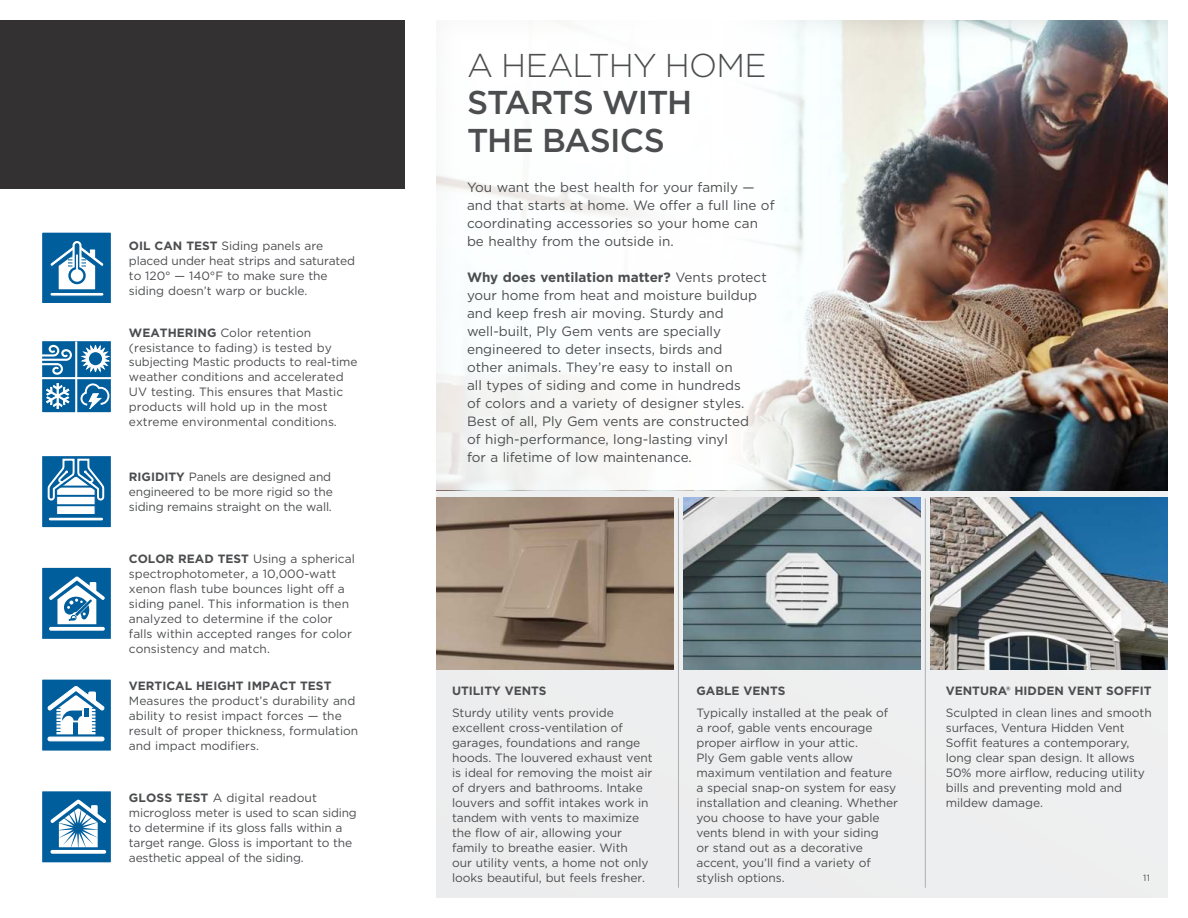
<style>
.page{position:relative;width:1188px;height:918px;background:#fff}
.page>*{position:absolute;margin:0;border:0;box-sizing:border-box;transform-origin:0 0}
.t1{font:500 33px/37.5px "Gotham";letter-spacing:-.03em;color:#4c4d4f}
.t2{font:300 33px "Gotham";letter-spacing:-.025em;color:#4c4d4f}
.t3{font:13.5px/18px "Gotham";color:#4c4d4f}
.t4{font:12px/15px "Gotham";letter-spacing:-.005em;color:#4c4d4f}
.t5{font:700 12px "Gotham";color:#4c4d4f}
.t6{font:9px "Gotham";color:#4c4d4f}
.s1{font-weight:700}
</style>
<div class="page">
<div style="left:0;top:20px;width:405px;height:169px;background:#333131"></div>
<div style="left:436px;top:158px;width:731px;height:739px;background:#eaebec"></div>
<img style="left:436px;top:20px;width:732px;height:471px">
<svg style="left:436px;top:21px;width:461px;height:469px;fill:#fcfefe"></svg>
<div style="left:41px;top:567px;width:71px;height:71px;background:#005e9d"></div>
<svg style="left:49px;top:627px;width:56px;height:4px"></svg>
<svg style="left:49px;top:577px;width:56px;height:47px"></svg>
<div style="left:40px;top:566px;width:73px;height:75px;border:2px solid #fff"></div>
<div style="left:41px;top:342px;width:71px;height:71px;background:#005e9d"></div>
<svg style="left:81px;top:345px;width:29px;height:28px"></svg>
<div style="left:89px;top:352px;width:13px;height:13px;background:#005e9d;border-radius:50%"></div>
<svg style="left:43px;top:345px;width:29px;height:30px"></svg>
<hr style="left:75px;top:342px;width:2px;height:71px;background:#fff">
<hr style="left:41px;top:377px;width:71px;height:2px;background:#fff">
<svg style="left:80px;top:383px;width:30px;height:26px"></svg>
<svg style="left:46px;top:383px;width:24px;height:26px"></svg>
<div style="left:40px;top:340px;width:73px;height:74px;border:2px solid #fff"></div>
<div style="left:42px;top:791px;width:70px;height:70px;background:#005e9d"></div>
<svg style="left:50px;top:850px;width:56px;height:4px"></svg>
<svg style="left:51px;top:800px;width:55px;height:51px"></svg>
<div style="left:40px;top:790px;width:73px;height:74px;border:2px solid #fff"></div>
<div style="left:42px;top:232px;width:70px;height:71px;background:#005e9d"></div>
<div style="left:50px;top:292px;width:54px;height:4px;border:1px solid #005e9d;border-radius:2px"></div>
<svg style="left:50px;top:241px;width:54px;height:49px"></svg>
<div style="left:71px;top:269px;width:12px;height:13px;background:#fff;border-radius:50%"></div>
<div style="left:40px;top:231px;width:73px;height:74px;border:2px solid #fff"></div>
<div style="left:41px;top:679px;width:71px;height:69px;background:#005e9d"></div>
<div style="left:48px;top:737px;width:56px;height:4px;border:1px solid #fff;border-radius:2px"></div>
<svg style="left:48px;top:686px;width:56px;height:48px"></svg>
<div style="left:40px;top:678px;width:73px;height:74px;border:2px solid #fff"></div>
<div style="left:41px;top:455px;width:71px;height:73px;background:#005e9d"></div>
<div style="left:48px;top:517px;width:56px;height:4px;border:1px solid #005e9d;border-radius:2px"></div>
<svg style="left:47px;top:458px;width:58px;height:56px"></svg>
<div style="left:40px;top:454px;width:73px;height:75px;border:2px solid #fff"></div>
<img style="left:683px;top:498px;width:238px;height:172px">
<img style="left:930px;top:498px;width:237px;height:172px">
<img style="left:436px;top:498px;width:238px;height:172px">
<hr style="left:678px;top:498px;width:1px;height:390px;background:#4c4d4f">
<hr style="left:925px;top:498px;width:1px;height:390px;background:#4c4d4f">
<p class="t4" style="left:129px;top:239px;width:228px"><span class="s1">OIL CAN TEST</span> Siding panels are placed under heat strips and saturated to 120° — 140°F to make sure the siding doesn’t warp or buckle.</p>
<p class="t4" style="left:129px;top:325px;width:230px"><span class="s1">WEATHERING</span> Color retention (resistance to fading) is tested by subjecting Mastic products to real-time weather conditions and accelerated UV testing. This ensures that Mastic products will hold up in the most extreme environmental conditions.</p>
<p class="t4" style="left:129px;top:470px;width:205px"><span class="s1">RIGIDITY</span> Panels are designed and engineered to be more rigid so the siding remains straight on the wall.</p>
<p class="t4" style="left:129px;top:552px;width:227px"><span class="s1">COLOR READ TEST</span> Using a spherical spectrophotometer, a 10,000-watt xenon flash tube bounces light off a siding panel. This information is then analyzed to determine if the color falls within accepted ranges for color consistency and match.</p>
<p class="t5" style="left:129px;top:680px;width:204px">VERTICAL HEIGHT IMPACT TEST</p>
<p class="t4" style="left:129px;top:694px;width:231px">Measures the product’s durability and ability to resist impact forces — the result of proper thickness, formulation and impact modifiers.</p>
<p class="t4" style="left:129px;top:791px;width:229px"><span class="s1">GLOSS TEST</span> A digital readout microgloss meter is used to scan siding to determine if its gloss falls within a target range. Gloss is important to the aesthetic appeal of the siding.</p>
<h1 class="t2" style="left:467px;top:51px;width:301px">A HEALTHY HOME</h1>
<h1 class="t1" style="left:467px;top:86px;width:227px">STARTS WITH<br>THE BASICS</h1>
<p class="t3" style="left:467px;top:179px;width:309px">You want the best health for your family — and that starts at home. We offer a full line of coordinating accessories so your home can be healthy from the outside in.</p>
<p class="t3" style="left:467px;top:269px;width:301px"><span class="s1">Why does ventilation matter?</span> Vents protect your home from heat and moisture buildup and keep fresh air moving. Sturdy and well-built, Ply Gem vents are specially engineered to deter insects, birds and<br>other animals. They’re easy to install on<br>all types of siding and come in hundreds<br>of colors and a variety of designer styles.<br>Best of all, Ply Gem vents are constructed<br>of high-performance, long-lasting vinyl<br>for a lifetime of low maintenance.</p>
<p class="t5" style="left:452px;top:686px;width:96px">UTILITY VENTS</p>
<p class="t4" style="left:452px;top:706px;width:202px">Sturdy utility vents provide excellent cross-ventilation of garages, foundations and range hoods. The louvered exhaust vent is ideal for removing the moist air of dryers and bathrooms. Intake louvers and soffit intakes work in tandem with vents to maximize the flow of air, allowing your family to breathe easier. With<br>our utility vents, a home not only looks beautiful, but feels fresher.</p>
<p class="t5" style="left:697px;top:686px;width:90px">GABLE VENTS</p>
<p class="t4" style="left:697px;top:706px;width:203px">Typically installed at the peak of a roof, gable vents encourage proper airflow in your attic.<br>Ply Gem gable vents allow maximum ventilation and feature a special snap-on system for easy installation and cleaning. Whether you choose to have your gable vents blend in with your siding<br>or stand out as a decorative accent, you’ll find a variety of stylish options.</p>
<p class="t5" style="left:946px;top:686px;width:207px">VENTURA® HIDDEN VENT SOFFIT</p>
<p class="t4" style="left:946px;top:706px;width:207px">Sculpted in clean lines and smooth surfaces, Ventura Hidden Vent<br>Soffit features a contemporary, long clear span design. It allows<br>50% more airflow, reducing utility bills and preventing mold and mildew damage.</p>
<p class="t6" style="left:1143px;top:874px;width:8px">11</p>
</div>
